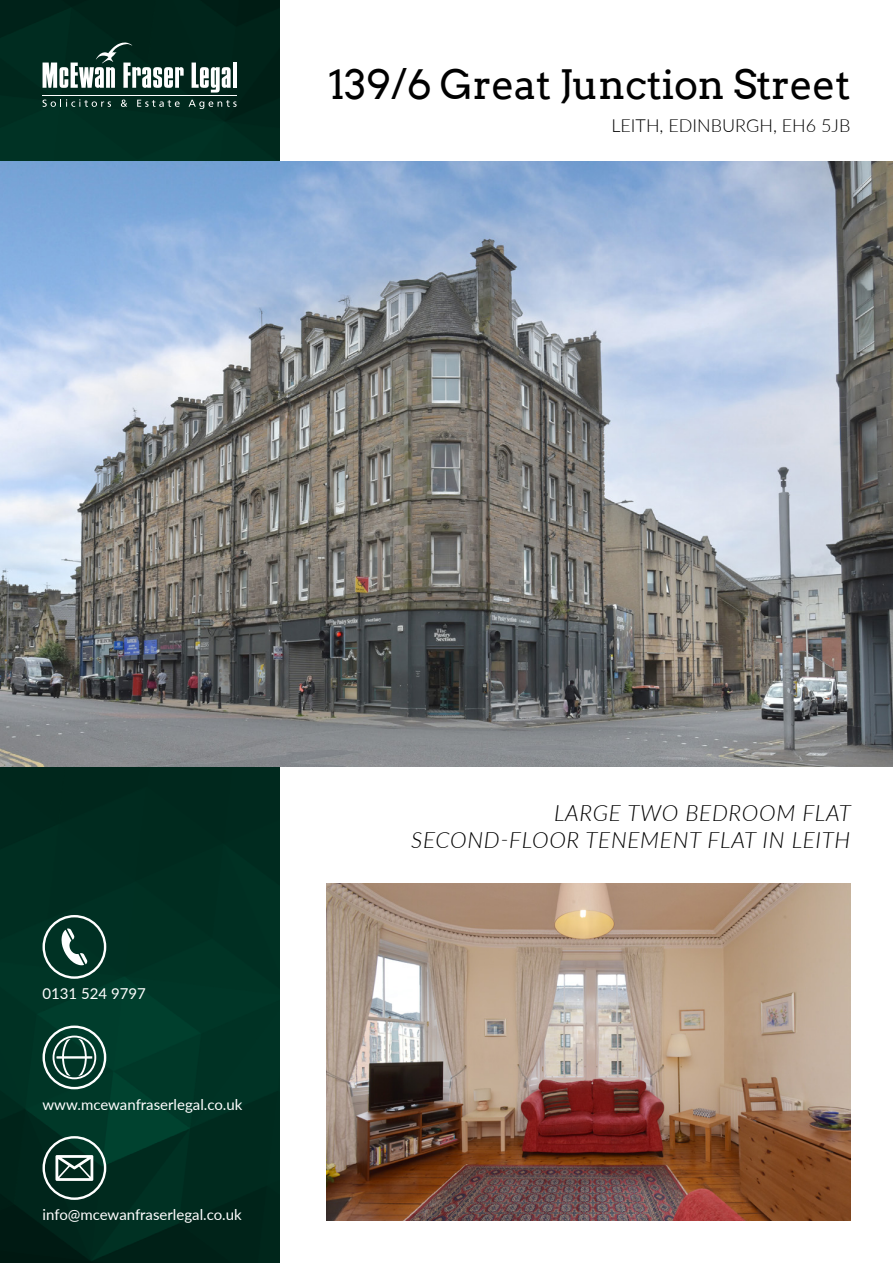
<style>
.page{position:relative;width:893px;height:1263px;background:#fff}
.page>*{position:absolute;margin:0;border:0;box-sizing:border-box;transform-origin:0 0}
.t1{font:40.5px "Arvo";letter-spacing:-.01em;color:#000}
.t2{font:italic 300 22.5px/27px "Lato";letter-spacing:.03em;color:#000;text-align:right}
.t3{font:300 18px "Lato";color:#000}
.t4{font:15px "Lato";color:#fff}
</style>
<div class="page">
<img style="left:0;top:0;width:279px;height:1263px">
<img style="left:0;top:162px;width:893px;height:605px">
<svg style="left:43px;top:43px;width:141px;height:45px"></svg>
<svg style="left:192px;top:63px;width:39px;height:30px"></svg>
<hr style="left:233px;top:63px;width:4px;height:25px;background:#fff">
<hr style="left:43px;top:95px;width:194px;height:1px;background:#fff">
<svg style="left:43px;top:99px;width:68px;height:8px"></svg>
<svg style="left:121px;top:100px;width:6px;height:7px"></svg>
<svg style="left:137px;top:100px;width:43px;height:7px"></svg>
<svg style="left:189px;top:100px;width:48px;height:9px"></svg>
<img style="left:326px;top:883px;width:524px;height:337px">
<svg style="left:43px;top:915px;width:63px;height:64px;background:#335a4f"></svg>
<svg style="left:43px;top:1025px;width:63px;height:64px;background:#3a6559"></svg>
<svg style="left:43px;top:1136px;width:63px;height:64px;background:#3a5b52"></svg>
<h1 class="t1" style="left:328px;top:60px;width:524px">139/6 Great Junction Street</h1>
<p class="t3" style="left:611px;top:113px;width:241px">LEITH, EDINBURGH, EH6 5JB</p>
<p class="t4" style="left:43px;top:983px;width:105px">0131 524 9797</p>
<p class="t4" style="left:43px;top:1094px;width:201px">www.mcewanfraserlegal.co.uk</p>
<p class="t4" style="left:43px;top:1204px;width:201px">info@mcewanfraserlegal.co.uk</p>
<h2 class="t2" style="left:411px;top:798px;width:441px">LARGE TWO BEDROOM FLAT<br>SECOND-FLOOR TENEMENT FLAT IN LEITH</h2>
</div>
